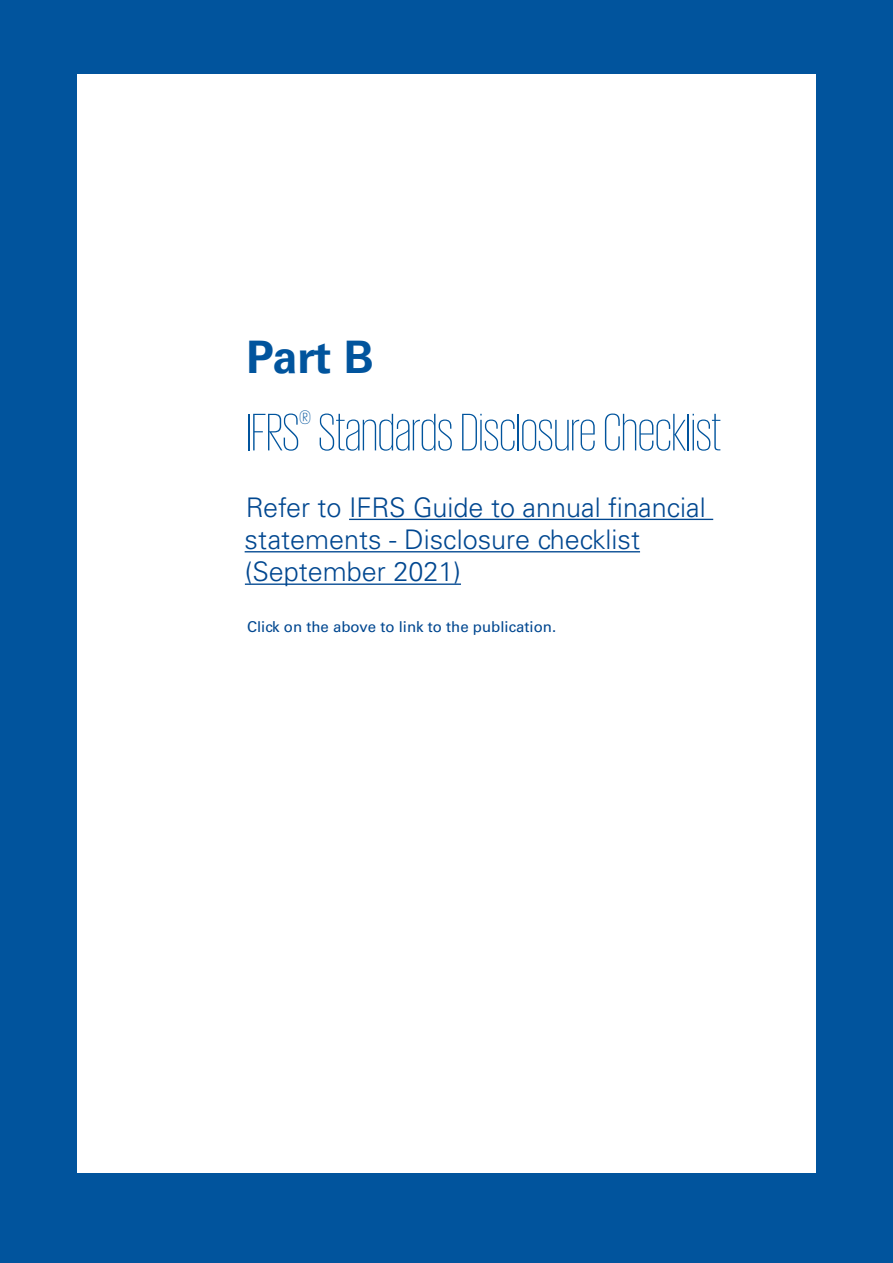
<style>
.page{position:relative;width:893px;height:1263px;background:#fff}
.page>*{position:absolute;margin:0;border:0;box-sizing:border-box;transform-origin:0 0}
.t1{font:200 54px "KPMG";color:#01549d}
.t2{font:700 45px "Univers 65";color:#01549d}
.t3{font:300 27px/32.4px "Univers";color:#014790}
.t4{font:15px "Univers";color:#014790}
</style>
<div class="page">
<div style="left:0;top:0;width:77px;height:1263px;background:#01549d"></div>
<div style="left:816px;top:0;width:77px;height:1263px;background:#01549d"></div>
<div style="left:0;top:0;width:893px;height:73px;background:#01549d"></div>
<div style="left:0;top:1174px;width:893px;height:89px;background:#01549d"></div>
<hr style="left:349px;top:519px;width:364px;height:1px;background:#014790">
<hr style="left:245px;top:551px;width:395px;height:1px;background:#014790">
<hr style="left:245px;top:583px;width:216px;height:2px;background:#014790">
<h2 class="t2" style="left:247px;top:331px;width:129px">Part B</h2>
<h1 class="t1" style="left:247px;top:407px;width:476px">IFRS<sup>®</sup> Standards Disclosure Checklist</h1>
<p class="t3" style="left:245px;top:491px;width:463px">Refer to IFRS Guide to annual financial statements - Disclosure checklist (September 2021)</p>
<p class="t4" style="left:247px;top:618px;width:311px">Click on the above to link to the publication.</p>
</div>
